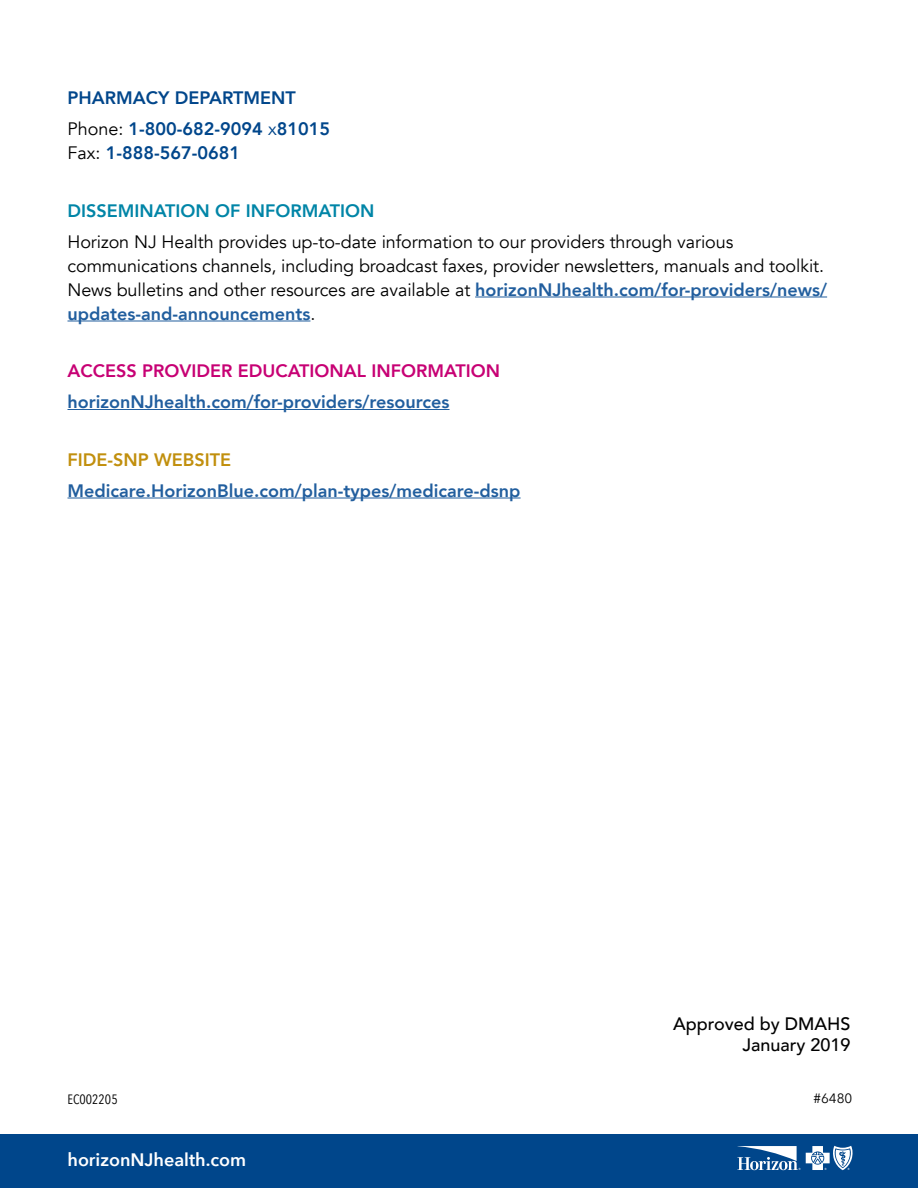
<style>
.page{position:relative;width:918px;height:1188px;background:#fff}
.page>*{position:absolute;margin:0;border:0;box-sizing:border-box;transform-origin:0 0}
.t1{font:18px/24px "Avenir";letter-spacing:-.005em;color:#000}
.t2{font:800 18px "Avenir";color:#215e9e}
.t3{font:800 18px/30.8px "Avenir";color:#00468b}
.t4{font:800 18px "Avenir";color:#c70074}
.t5{font:500 18px/21.6px "Avenir";color:#000;text-align:right}
.t6{font:800 18px "Avenir";color:#0085a7}
.t7{font:600 18px "Avenir Next";color:#fff}
.t8{font:800 18px "Avenir";color:#c18f0d}
.t9{font:13.5px "Avenir Next Condensed";color:#000}
.t10{font:13.5px "Avenir Next";color:#000}
.s1{font-weight:400;color:#000}
.s2{font-weight:400}
.s3{font-weight:800;color:#215e9e}
</style>
<div class="page">
<div style="left:0;top:1134px;width:918px;height:54px;background:#00468b"></div>
<svg style="left:737px;top:1146px;width:116px;height:24px"></svg>
<hr style="left:475px;top:297px;width:352px;height:1px;background:#215e9e">
<hr style="left:68px;top:321px;width:242px;height:1px;background:#215e9e">
<hr style="left:68px;top:409px;width:382px;height:1px;background:#215e9e">
<hr style="left:68px;top:498px;width:453px;height:1px;background:#215e9e">
<p class="t3" style="left:68px;top:83px;width:264px">PHARMACY DEPARTMENT<br><span class="s1">Phone:</span> 1-800-682-9094 <span class="s2">x</span>81015</p>
<p class="t3" style="left:68px;top:138px;width:174px"><span class="s1">Fax:</span> 1-888-567-0681</p>
<p class="t6" style="left:68px;top:197px;width:308px">DISSEMINATION OF INFORMATION</p>
<p class="t1" style="left:68px;top:230px;width:761px">Horizon NJ Health provides up-to-date information to our providers through various communications channels, including broadcast faxes, provider newsletters, manuals and toolkit.<br>News bulletins and other resources are available at <span class="s3">horizonNJhealth.com/for-providers/news/ updates-and-announcements</span>.</p>
<p class="t4" style="left:68px;top:357px;width:434px">ACCESS PROVIDER EDUCATIONAL INFORMATION</p>
<p class="t2" style="left:68px;top:388px;width:384px">horizonNJhealth.com/for-providers/resources</p>
<p class="t8" style="left:68px;top:446px;width:165px">FIDE-SNP WEBSITE</p>
<p class="t2" style="left:68px;top:476px;width:455px">Medicare.HorizonBlue.com/plan-types/medicare-dsnp</p>
<p class="t5" style="left:673px;top:1012px;width:179px">Approved by DMAHS<br>January 2019</p>
<p class="t9" style="left:68px;top:1088px;width:52px">EC002205</p>
<p class="t10" style="left:814px;top:1086px;width:40px">#6480</p>
<p class="t7" style="left:68px;top:1144px;width:180px">horizonNJhealth.com</p>
</div>
